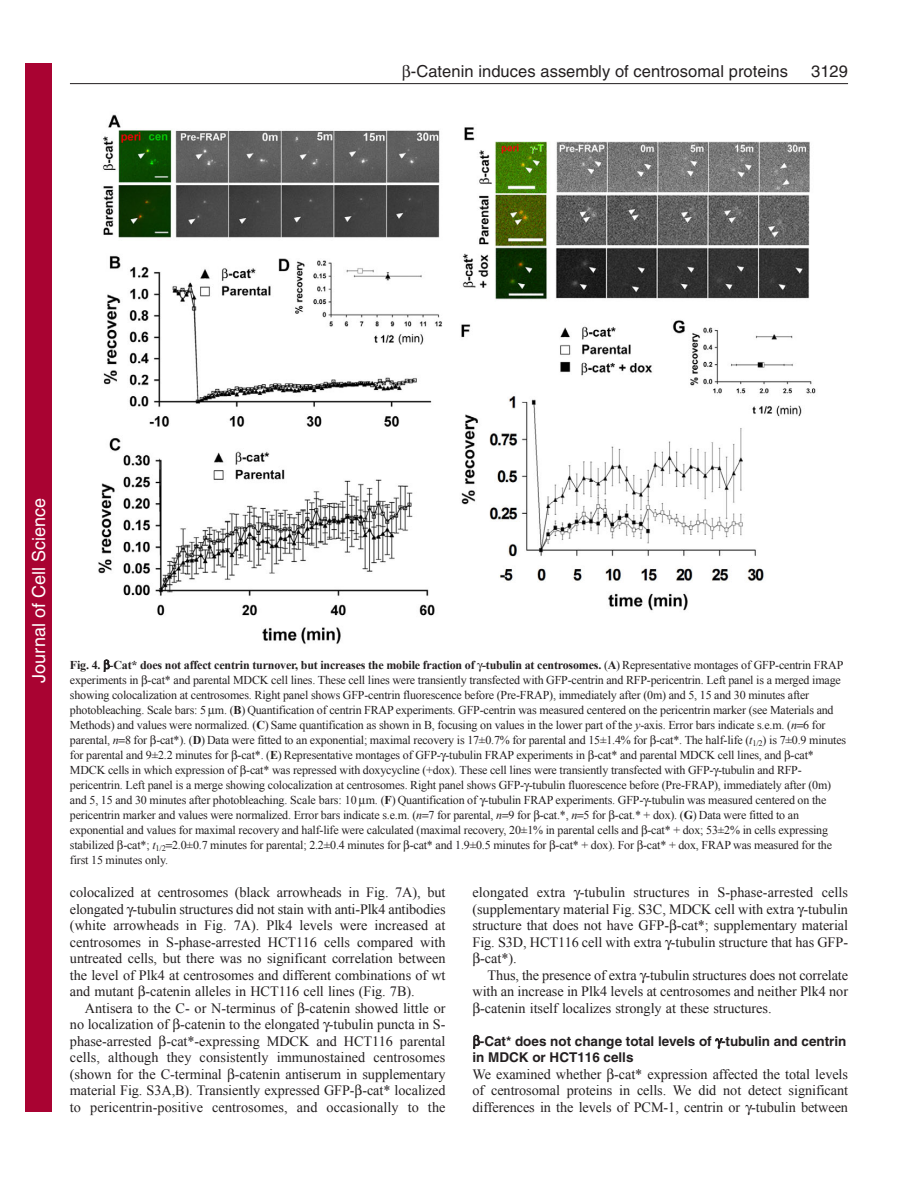
<style>
.page{position:relative;width:918px;height:1188px;background:#fff}
.page>*{position:absolute;margin:0;border:0;box-sizing:border-box;transform-origin:0 0}
.t1{font:18px "Helvetica";color:#fff}
.t2{font:16.5px "Helvetica";letter-spacing:.005em;color:#231f20}
.t3{font:14.25px/16.5px "Times New Roman";letter-spacing:-.005em;color:#231f20;text-align:justify}
.t4{font:700 13.5px/16.5px "Helvetica";color:#231f20}
.t5{font:12px/15px "Times New Roman";letter-spacing:-.015em;color:#231f20}
.s1{font-weight:700}
.s2{font-style:italic}
</style>
<div class="page">
<hr style="left:70px;top:83px;width:778px;height:1px;background:#231f20">
<img style="left:98px;top:114px;width:718px;height:530px">
<div style="left:26px;top:64px;width:26px;height:1048px;background:#a90332"></div>
<h2 class="t2" style="left:411px;top:65px;width:379px">-Catenin induces assembly of centrosomal proteins</h2>
<h2 class="t2" style="left:811px;top:65px;width:38px">3129</h2>
<h1 class="t1" style="left:28px;top:683px;width:186px;rotate:-90deg">Journal of Cell Science</h1>
<p class="t5" style="left:70px;top:657px;width:778px"><span class="s1">Fig. 4. -Cat* does not affect centrin turnover, but increases the mobile fraction of -tubulin at centrosomes.</span> (<span class="s1">A</span>) Representative montages of GFP-centrin FRAP experiments in -cat* and parental MDCK cell lines. These cell lines were transiently transfected with GFP-centrin and RFP-pericentrin. Left panel is a merged image showing colocalization at centrosomes. Right panel shows GFP-centrin fluorescence before (Pre-FRAP), immediately after (0m) and 5, 15 and 30 minutes after photobleaching. Scale bars: 5 m. (<span class="s1">B</span>) Quantification of centrin FRAP experiments. GFP-centrin was measured centered on the pericentrin marker (see Materials and Methods) and values were normalized. (<span class="s1">C</span>) Same quantification as shown in B, focusing on values in the lower part of the <span class="s2">y</span>-axis. Error bars indicate s.e.m. (<span class="s2">n</span> 6 for parental, <span class="s2">n</span> 8 for -cat*). (<span class="s1">D</span>) Data were fitted to an exponential; maximal recovery is 17±0.7% for parental and 15±1.4% for -cat*. The half-life (<span class="s2">t</span><sub>1/2</sub>) is 7±0.9 minutes for parental and 9±2.2 minutes for -cat*. (<span class="s1">E</span>) Representative montages of GFP- -tubulin FRAP experiments in -cat* and parental MDCK cell lines, and -cat* MDCK cells in which expression of -cat* was repressed with doxycycline (+dox). These cell lines were transiently transfected with GFP- -tubulin and RFP&shy;pericentrin. Left panel is a merge showing colocalization at centrosomes. Right panel shows GFP- -tubulin fluorescence before (Pre-FRAP), immediately after (0m) and 5, 15 and 30 minutes after photobleaching. Scale bars: 10 m. (<span class="s1">F</span>) Quantification of -tubulin FRAP experiments. GFP- -tubulin was measured centered on the pericentrin marker and values were normalized. Error bars indicate s.e.m. (<span class="s2">n</span> 7 for parental, <span class="s2">n</span> 9 for -cat.*, <span class="s2">n</span> 5 for -cat.* + dox). (<span class="s1">G</span>) Data were fitted to an exponential and values for maximal recovery and half-life were calculated (maximal recovery, 20±1% in parental cells and -cat* + dox; 53±2% in cells expressing stabilized -cat*; <span class="s2">t</span><sub>1/2</sub> 2.0±0.7 minutes for parental; 2.2±0.4 minutes for -cat* and 1.9±0.5 minutes for -cat* + dox). For -cat* + dox, FRAP was measured for the first 15 minutes only.</p>
<p class="t3" style="left:70px;top:884px;width:377px">colocalized at centrosomes (black arrowheads in Fig. 7A), but elongated -tubulin structures did not stain with anti-Plk4 antibodies (white arrowheads in Fig. 7A). Plk4 levels were increased at centrosomes in S-phase-arrested HCT116 cells compared with untreated cells, but there was no significant correlation between the level of Plk4 at centrosomes and different combinations of wt and mutant -catenin alleles in HCT116 cell lines (Fig. 7B).</p>
<p class="t3" style="left:70px;top:999px;width:377px;text-indent:15px">Antisera to the C- or N-terminus of -catenin showed little or no localization of -catenin to the elongated -tubulin puncta in S&shy;phase-arrested -cat*-expressing MDCK and HCT116 parental cells, although they consistently immunostained centrosomes (shown for the C-terminal -catenin antiserum in supplementary material Fig. S3A,B). Transiently expressed GFP- -cat* localized to pericentrin-positive centrosomes, and occasionally to the</p>
<p class="t3" style="left:473px;top:884px;width:377px">elongated extra -tubulin structures in S-phase-arrested cells</p>
<p class="t3" style="left:473px;top:900px;width:377px">(supplementary material Fig. S3C, MDCK cell with extra -tubulin</p>
<p class="t3" style="left:473px;top:917px;width:377px">structure that does not have GFP- -cat*; supplementary material</p>
<p class="t3" style="left:473px;top:933px;width:377px">Fig. S3D, HCT116 cell with extra -tubulin structure that has GFP-</p>
<p class="t3" style="left:480px;top:950px;width:38px">-cat*).</p>
<p class="t3" style="left:488px;top:966px;width:362px">Thus, the presence of extra -tubulin structures does not correlate</p>
<p class="t3" style="left:473px;top:983px;width:377px">with an increase in Plk4 levels at centrosomes and neither Plk4 nor</p>
<p class="t3" style="left:480px;top:999px;width:293px">-catenin itself localizes strongly at these structures.</p>
<p class="t4" style="left:472px;top:1034px;width:376px;text-indent:7px">-Cat* does not change total levels of -tubulin and centrin in MDCK or HCT116 cells</p>
<p class="t3" style="left:473px;top:1065px;width:377px">We examined whether -cat* expression affected the total levels of centrosomal proteins in cells. We did not detect significant differences in the levels of PCM-1, centrin or -tubulin between</p>
</div>
